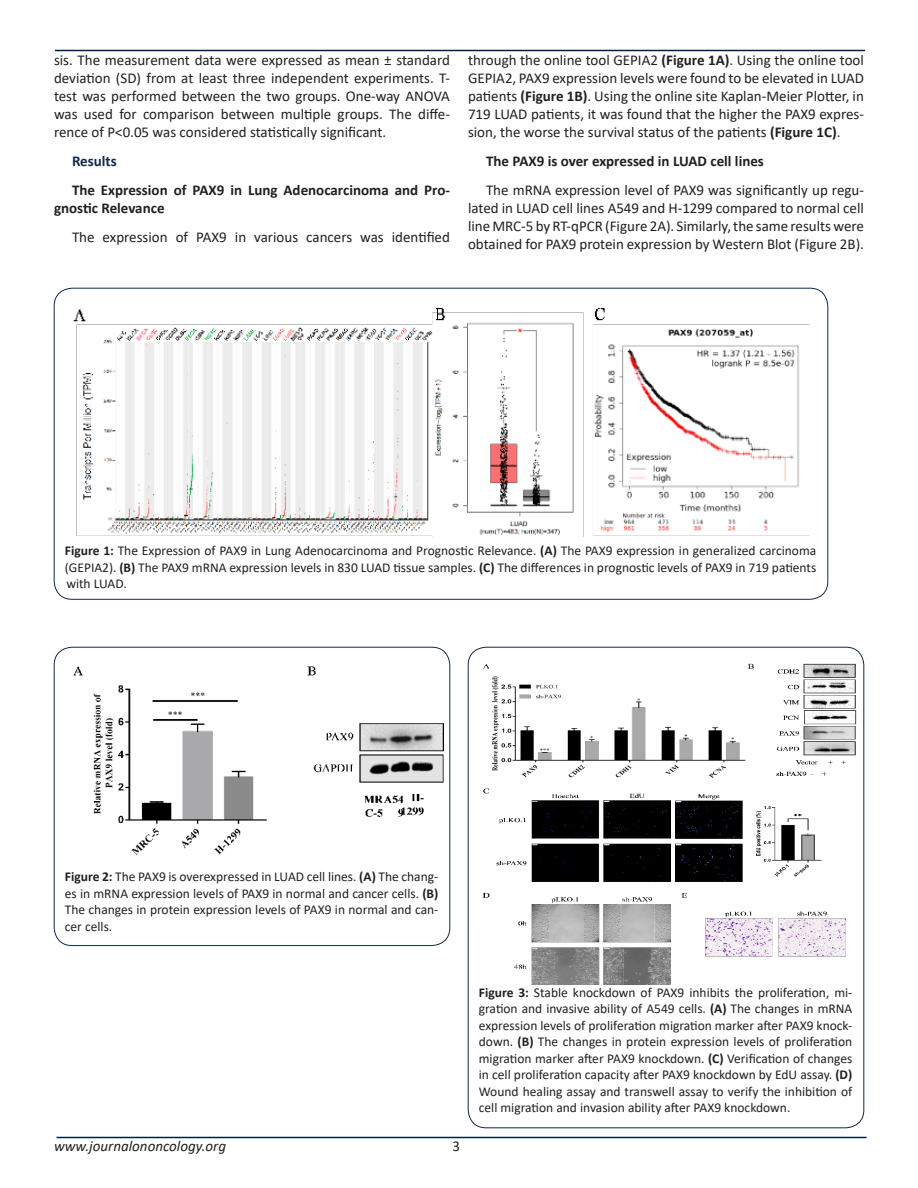
<style>
.page{position:relative;width:918px;height:1188px;background:#fff}
.page>*{position:absolute;margin:0;border:0;box-sizing:border-box;transform-origin:0 0}
.t1{font:15px/18px "Calibri";color:#231f20;text-align:justify}
.t2{font:700 15px/18px "Calibri";color:#231f20}
.t3{font:italic 15px "Calibri";color:#231f20}
.t4{font:700 15px "Calibri";color:#11284e}
.t5{font:13.5px/16.5px "Calibri";color:#231f20;text-align:justify}
.s1{font-weight:700}
</style>
<div class="page">
<hr style="left:55px;top:50px;width:810px;height:1px;background:#002147">
<hr style="left:56px;top:1137px;width:810px;height:1px;background:#002147">
<img style="left:73px;top:308px;width:737px;height:228px">
<div style="left:54px;top:647px;width:396px;height:299px;border:1px solid #11284e;border-radius:18px"></div>
<img style="left:73px;top:666px;width:370px;height:190px">
<img style="left:482px;top:663px;width:374px;height:321px">
<p class="t1" style="left:54px;top:51px;width:397px">sis. The measurement data were expressed as mean ± standard deviation (SD) from at least three independent experiments. T&shy;test was performed between the two groups. One-way ANOVA was used for comparison between multiple groups. The diffe&shy;rence of P&lt;0.05 was considered statistically significant.</p>
<p class="t4" style="left:72px;top:150px;width:46px">Results</p>
<p class="t2" style="left:54px;top:181px;width:397px;text-indent:18px">The Expression of PAX9 in Lung Adenocarcinoma and Pro&shy;gnostic Relevance</p>
<p class="t1" style="left:72px;top:227px;width:379px">The expression of PAX9 in various cancers was identified</p>
<p class="t1" style="left:468px;top:51px;width:397px">through the online tool GEPIA2 <span class="s1">(Figure 1A)</span>. Using the online tool GEPIA2, PAX9 expression levels were found to be elevated in LUAD patients <span class="s1">(Figure 1B)</span>. Using the online site Kaplan-Meier Plotter, in 719 LUAD patients, it was found that the higher the PAX9 expres&shy;sion, the worse the survival status of the patients <span class="s1">(Figure 1C)</span>.</p>
<p class="t2" style="left:486px;top:152px;width:279px">The PAX9 is over expressed in LUAD cell lines</p>
<p class="t1" style="left:468px;top:180px;width:397px;text-indent:18px">The mRNA expression level of PAX9 was significantly up regu&shy;lated in LUAD cell lines A549 and H-1299 compared to normal cell line MRC-5 by RT-qPCR (Figure 2A). Similarly, the same results were obtained for PAX9 protein expression by Western Blot (Figure 2B).</p>
<p class="t5" style="left:65px;top:542px;width:753px"><span class="s1">Figure 1:</span> The Expression of PAX9 in Lung Adenocarcinoma and Prognostic Relevance. <span class="s1">(A)</span> The PAX9 expression in generalized carcinoma (GEPIA2). <span class="s1">(B)</span> The PAX9 mRNA expression levels in 830 LUAD tissue samples. <span class="s1">(C)</span> The differences in prognostic levels of PAX9 in 719 patients with LUAD.</p>
<p class="t5" style="left:65px;top:868px;width:375px"><span class="s1">Figure 2:</span> The PAX9 is overexpressed in LUAD cell lines. <span class="s1">(A)</span> The chang&shy;es in mRNA expression levels of PAX9 in normal and cancer cells. <span class="s1">(B)<br></span>The changes in protein expression levels of PAX9 in normal and can&shy;cer cells.</p>
<p class="t3" style="left:54px;top:1136px;width:174px">www.journalononcology.org</p>
<p class="t1" style="left:452px;top:1137px;width:9px">3</p>
<p class="t5" style="left:479px;top:983px;width:375px"><span class="s1">Figure 3:</span> Stable knockdown of PAX9 inhibits the proliferation, mi&shy;gration and invasive ability of A549 cells. <span class="s1">(A)</span> The changes in mRNA expression levels of proliferation migration marker after PAX9 knock&shy;down. <span class="s1">(B)</span> The changes in protein expression levels of proliferation migration marker after PAX9 knockdown. <span class="s1">(C)</span> Verification of changes in cell proliferation capacity after PAX9 knockdown by EdU assay. <span class="s1">(D)<br></span>Wound healing assay and transwell assay to verify the inhibition of cell migration and invasion ability after PAX9 knockdown.</p>
</div>
